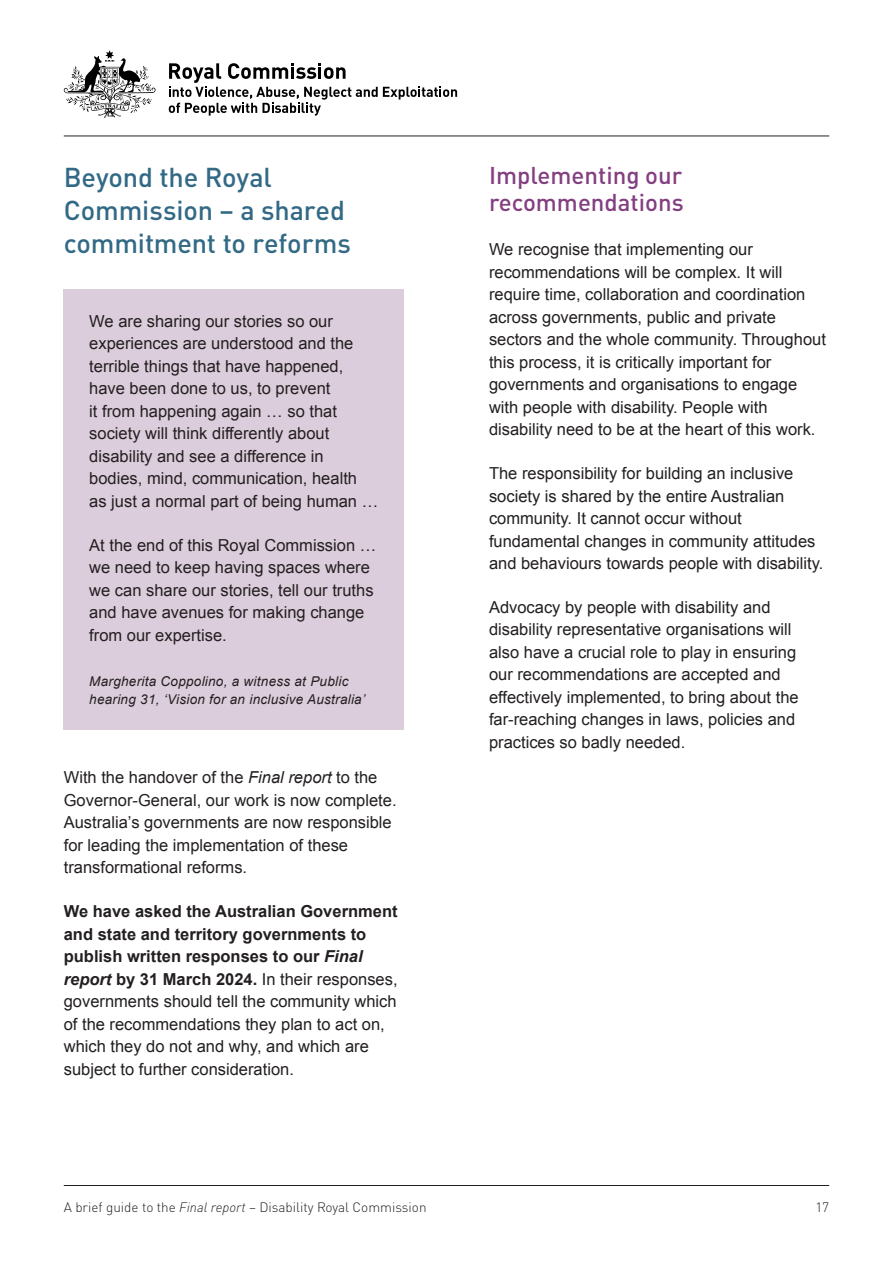
<style>
.page{position:relative;width:893px;height:1263px;background:#fff}
.page>*{position:absolute;margin:0;border:0;box-sizing:border-box;transform-origin:0 0}
.H2__Teal{font:500 27px/33px "DIN Pro";letter-spacing:-.005em;color:#326985}
.H3__Fuscia{font:500 24px/27px "DIN Pro";color:#843f81}
.PR_Body{font:16.5px/22.5px "Arial";color:#231f20}
.PR_Notes{font:italic 13.5px/18px "Arial";letter-spacing:.02em;color:#231f20}
.t1{font:300 13.5px "DIN Pro";color:#231f20}
.s1{font-style:italic}
.s2{font-weight:700}
.s3{font-weight:700;font-style:italic}
</style>
<div class="page">
<div style="left:64px;top:289px;width:340px;height:440px;background:#dccddc"></div>
<hr style="left:64px;top:1185px;width:765px;height:1px;background:#231f20">
<hr style="left:64px;top:136px;width:765px;height:1px;background:#231f20">
<svg style="left:64px;top:50px;width:92px;height:68px"></svg>
<svg style="left:169px;top:63px;width:288px;height:53px"></svg>
<h2 class="H2__Teal" style="left:64px;top:158px;width:289px">Beyond the Royal<br>Commission – a shared commitment to reforms</h2>
<p class="PR_Body" style="left:89px;top:310px;width:290px">We are sharing our stories so our experiences are understood and the terrible things that have happened, have been done to us, to prevent<br>it from happening again … so that society will think differently about disability and see a difference in bodies, mind, communication, health as just a normal part of being human …</p>
<p class="PR_Body" style="left:89px;top:534px;width:289px">At the end of this Royal Commission … we need to keep having spaces where we can share our stories, tell our truths and have avenues for making change from our expertise.</p>
<p class="PR_Notes" style="left:89px;top:672px;width:277px">Margherita Coppolino, a witness at Public hearing 31, ‘Vision for an inclusive Australia’</p>
<p class="PR_Body" style="left:64px;top:766px;width:334px">With the handover of the <span class="s1">Final report</span> to the Governor-General, our work is now complete.<br>Australia’s governments are now responsible for leading the implementation of these transformational reforms.</p>
<p class="PR_Body" style="left:64px;top:900px;width:335px"><span class="s2">We have asked the Australian Government and state and territory governments to publish written responses to our</span> <span class="s3">Final report</span> <span class="s2">by 31 March 2024.</span> In their responses, governments should tell the community which of the recommendations they plan to act on, which they do not and why, and which are subject to further consideration.</p>
<h3 class="H3__Fuscia" style="left:489px;top:160px;width:196px">Implementing our recommendations</h3>
<p class="PR_Body" style="left:489px;top:238px;width:338px">We recognise that implementing our recommendations will be complex. It will require time, collaboration and coordination across governments, public and private sectors and the whole community. Throughout this process, it is critically important for governments and organisations to engage with people with disability. People with disability need to be at the heart of this work.</p>
<p class="PR_Body" style="left:489px;top:462px;width:336px">The responsibility for building an inclusive society is shared by the entire Australian community. It cannot occur without fundamental changes in community attitudes and behaviours towards people with disability.</p>
<p class="PR_Body" style="left:489px;top:596px;width:311px">Advocacy by people with disability and disability representative organisations will also have a crucial role to play in ensuring our recommendations are accepted and effectively implemented, to bring about the far-reaching changes in laws, policies and practices so badly needed.</p>
<p class="t1" style="left:64px;top:1196px;width:364px">A brief guide to the <span class="s1">Final report</span> – Disability Royal Commission</p>
<p class="t1" style="left:815px;top:1196px;width:15px">17</p>
</div>
